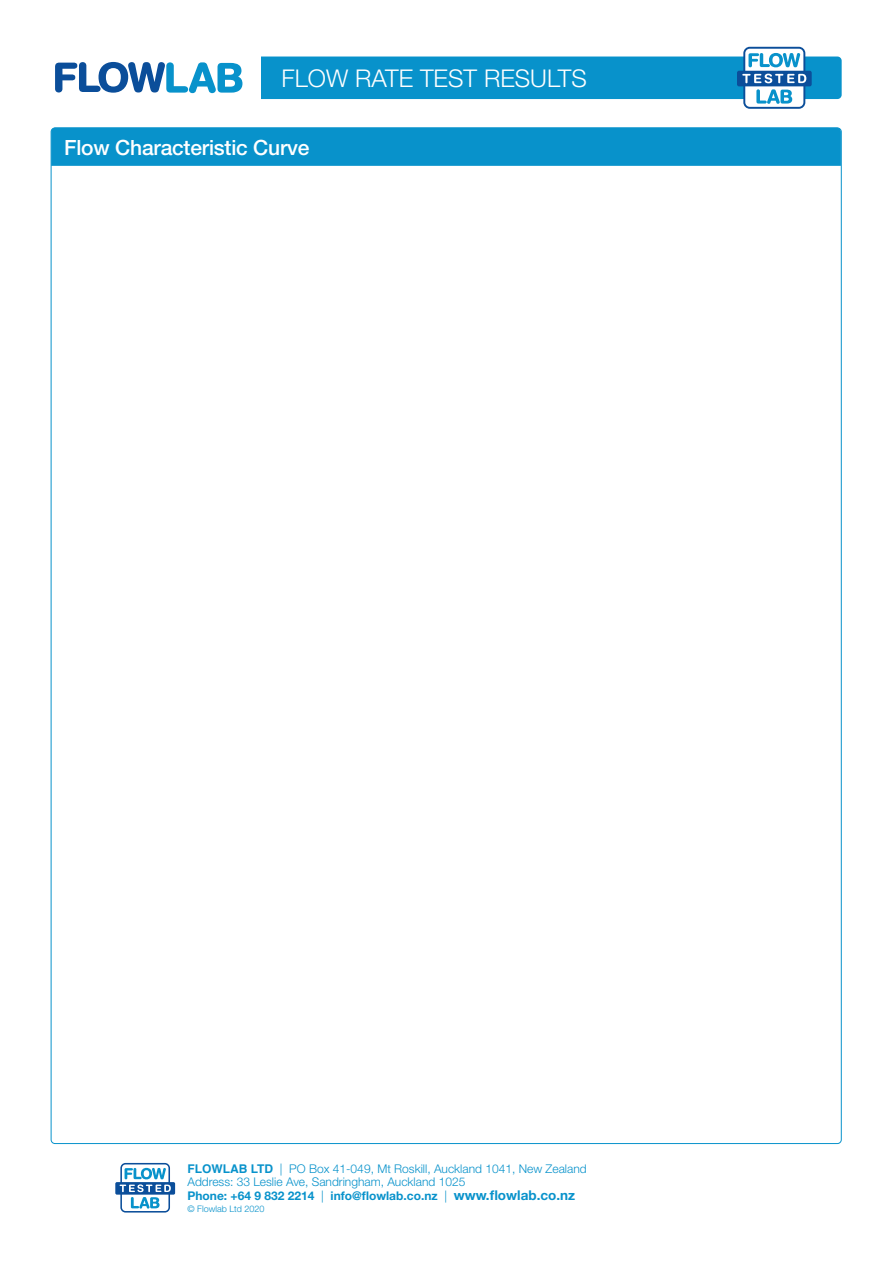
<style>
.page{position:relative;width:893px;height:1263px;background:#fff}
.page>*{position:absolute;margin:0;border:0;box-sizing:border-box;transform-origin:0 0}
.t1{font:300 24.45px "Helvetica Neue LT Std";color:#fff}
.t2{font:500 21px "Helvetica Neue";letter-spacing:-.01em;color:#fff}
.t3{font:300 12px/13.5px "Helvetica Neue LT Std";color:#0892cb}
.t4{font:700 12px "Helvetica Neue";color:#0892cb}
.t5{font:300 9px "Helvetica Neue LT Std";color:#0892cb}
.s1{font-family:"Helvetica";font-weight:700}
.s2{font-family:"Helvetica Neue LT Std";font-weight:300}
.s3{font-size:13.5px}
</style>
<div class="page">
<div style="left:51px;top:57px;width:791px;height:42px;background:#0892cb;border-radius:4px"></div>
<svg style="left:743px;top:47px;width:62px;height:62px"></svg>
<div style="left:745px;top:49px;width:58px;height:58px;background:#fff;border-radius:5px"></div>
<svg style="left:748px;top:53px;width:52px;height:14px"></svg>
<svg style="left:756px;top:89px;width:36px;height:15px"></svg>
<svg style="left:737px;top:71px;width:75px;height:15px"></svg>
<svg style="left:742px;top:74px;width:64px;height:9px"></svg>
<div style="left:51px;top:47px;width:210px;height:62px;background:#fff"></div>
<svg style="left:55px;top:62px;width:187px;height:31px"></svg>
<div style="left:51px;top:128px;width:790px;height:38px;background:#0892cb"></div>
<svg style="left:120px;top:1163px;width:50px;height:49px"></svg>
<div style="left:122px;top:1164px;width:46px;height:47px;background:#fff;border-radius:4px"></div>
<div style="left:115px;top:1182px;width:60px;height:12px;background:#0b4e9a;border-radius:2px"></div>
<svg style="left:120px;top:1168px;width:51px;height:40px"></svg>
<h1 class="t1" style="left:282px;top:64px;width:307px">FLOW RATE TEST RESULTS</h1>
<h2 class="t2" style="left:64px;top:135px;width:247px">Flow Characteristic Curve</h2>
<p class="t3" style="left:188px;top:1161px;width:401px"><span class="s1">FLOWLAB LTD</span> | PO Box 41-049, Mt Roskill, Auckland 1041, New Zealand<br>Address: 33 Leslie Ave, Sandringham, Auckland 1025</p>
<p class="t4" style="left:188px;top:1188px;width:389px">Phone: +64 9 832 2214 <span class="s2">|</span> info@flowlab.co.nz <span class="s2">|</span> <span class="s3">www.flowlab.co.nz</span></p>
<p class="t5" style="left:188px;top:1203px;width:79px">© Flowlab Ltd 2020</p>
</div>
